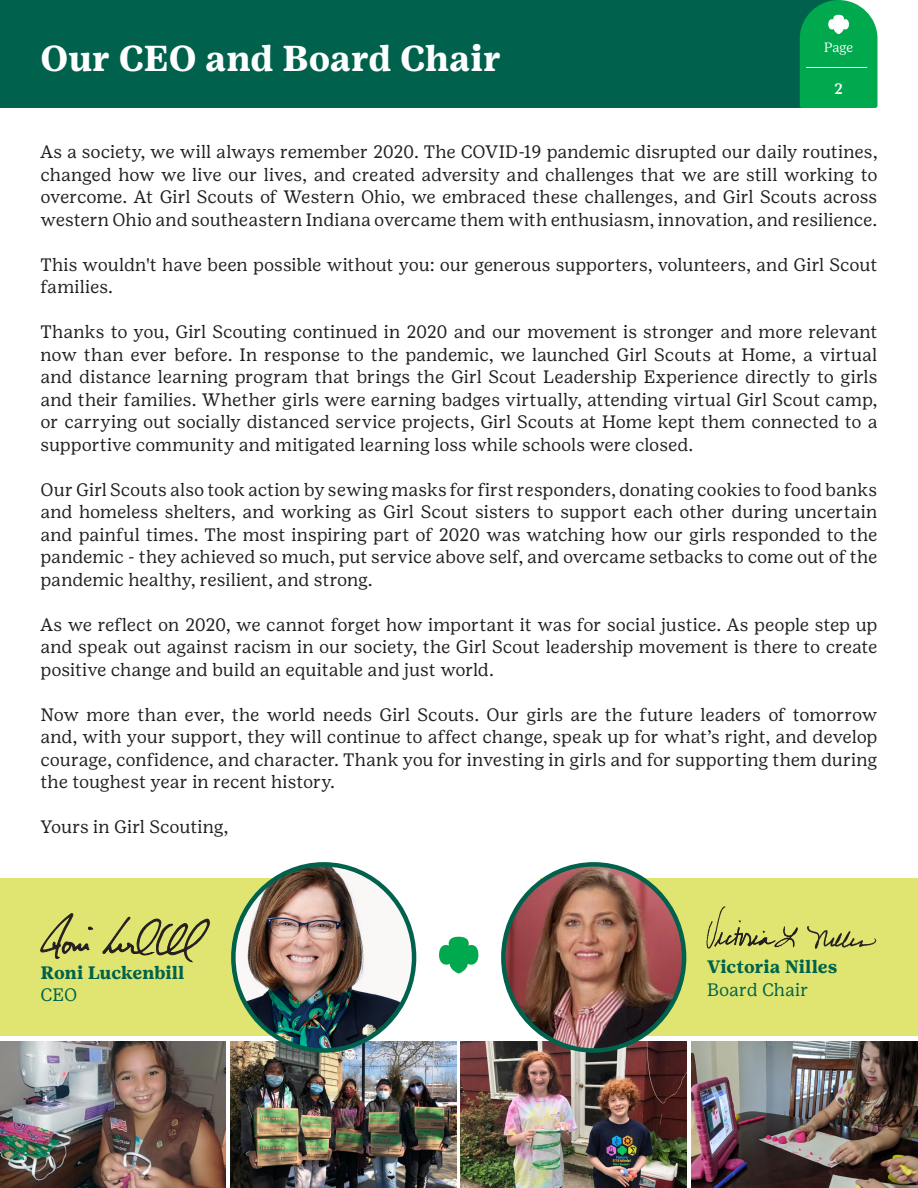
<style>
.page{position:relative;width:918px;height:1188px;background:#fff}
.page>*{position:absolute;margin:0;border:0;box-sizing:border-box;transform-origin:0 0}
.t1{font:700 36px "Girl Scout Text";color:#fff}
.t2{font:18px/22.5px "Girl Scout Text";letter-spacing:-.01em;color:#231f20;text-align:justify}
.t3{font:700 18px "Girl Scout Text";letter-spacing:-.005em;color:#00624c}
.t4{font:18px "Girl Scout Text";letter-spacing:-.005em;color:#00624c}
.t5{font:500 15px "Girl Scout Text";color:#fff}
.t6{font:300 13.5px "Girl Scout Display";color:#fff}
</style>
<div class="page">
<img style="left:0;top:1041px;width:226px;height:147px">
<img style="left:230px;top:1041px;width:226px;height:147px">
<img style="left:461px;top:1041px;width:226px;height:147px">
<img style="left:692px;top:1041px;width:226px;height:147px">
<div style="left:0;top:879px;width:351px;height:157px;background:#dfe570"></div>
<hr style="left:917px;top:102px;width:1px;height:54px;background:#dfe570">
<div style="left:0;top:0;width:839px;height:108px;background:#00624c"></div>
<img style="left:233px;top:864px;width:181px;height:186px">
<div style="left:231px;top:862px;width:185px;height:191px;border:4px solid #00624c;border-radius:50%"></div>
<svg style="left:103px;top:917px;width:107px;height:45px"></svg>
<svg style="left:40px;top:913px;width:53px;height:46px"></svg>
<div style="left:540px;top:879px;width:378px;height:157px;background:#dfe570"></div>
<img style="left:503px;top:864px;width:181px;height:186px">
<div style="left:501px;top:862px;width:185px;height:191px;border:4px solid #00624c;border-radius:50%"></div>
<svg style="left:807px;top:926px;width:69px;height:23px"></svg>
<svg style="left:706px;top:906px;width:92px;height:43px"></svg>
<svg style="left:439px;top:937px;width:39px;height:37px"></svg>
<svg style="left:800px;top:0;width:77px;height:108px;background:#13ab5b"></svg>
<h1 class="t1" style="left:40px;top:37px;width:462px">Our CEO and Board Chair</h1>
<p class="t6" style="left:824px;top:40px;width:30px">Page</p>
<p class="t5" style="left:834px;top:81px;width:10px">2</p>
<p class="t2" style="left:40px;top:141px;width:839px">As a society, we will always remember 2020. The COVID-19 pandemic disrupted our daily routines, changed how we live our lives, and created adversity and challenges that we are still working to overcome. At Girl Scouts of Western Ohio, we embraced these challenges, and Girl Scouts across western Ohio and southeastern Indiana overcame them with enthusiasm, innovation, and resilience.</p>
<p class="t2" style="left:40px;top:253px;width:839px">This wouldn't have been possible without you: our generous supporters, volunteers, and Girl Scout families.</p>
<p class="t2" style="left:40px;top:321px;width:839px">Thanks to you, Girl Scouting continued in 2020 and our movement is stronger and more relevant now than ever before. In response to the pandemic, we launched Girl Scouts at Home, a virtual and distance learning program that brings the Girl Scout Leadership Experience directly to girls and their families. Whether girls were earning badges virtually, attending virtual Girl Scout camp, or carrying out socially distanced service projects, Girl Scouts at Home kept them connected to a supportive community and mitigated learning loss while schools were closed.</p>
<p class="t2" style="left:40px;top:478px;width:839px">Our Girl Scouts also took action by sewing masks for first responders, donating cookies to food banks and homeless shelters, and working as Girl Scout sisters to support each other during uncertain and painful times. The most inspiring part of 2020 was watching how our girls responded to the pandemic - they achieved so much, put service above self, and overcame setbacks to come out of the pandemic healthy, resilient, and strong.</p>
<p class="t2" style="left:40px;top:613px;width:838px">As we reflect on 2020, we cannot forget how important it was for social justice. As people step up and speak out against racism in our society, the Girl Scout leadership movement is there to create positive change and build an equitable and just world.</p>
<p class="t2" style="left:40px;top:703px;width:839px">Now more than ever, the world needs Girl Scouts. Our girls are the future leaders of tomorrow and, with your support, they will continue to affect change, speak up for what’s right, and develop courage, confidence, and character. Thank you for investing in girls and for supporting them during the toughest year in recent history.</p>
<p class="t2" style="left:40px;top:816px;width:189px">Yours in Girl Scouting,</p>
<p class="t3" style="left:40px;top:962px;width:146px">Roni Luckenbill</p>
<p class="t4" style="left:40px;top:985px;width:38px">CEO</p>
<p class="t3" style="left:707px;top:957px;width:132px">Victoria Nilles</p>
<p class="t4" style="left:707px;top:979px;width:103px">Board Chair</p>
</div>
